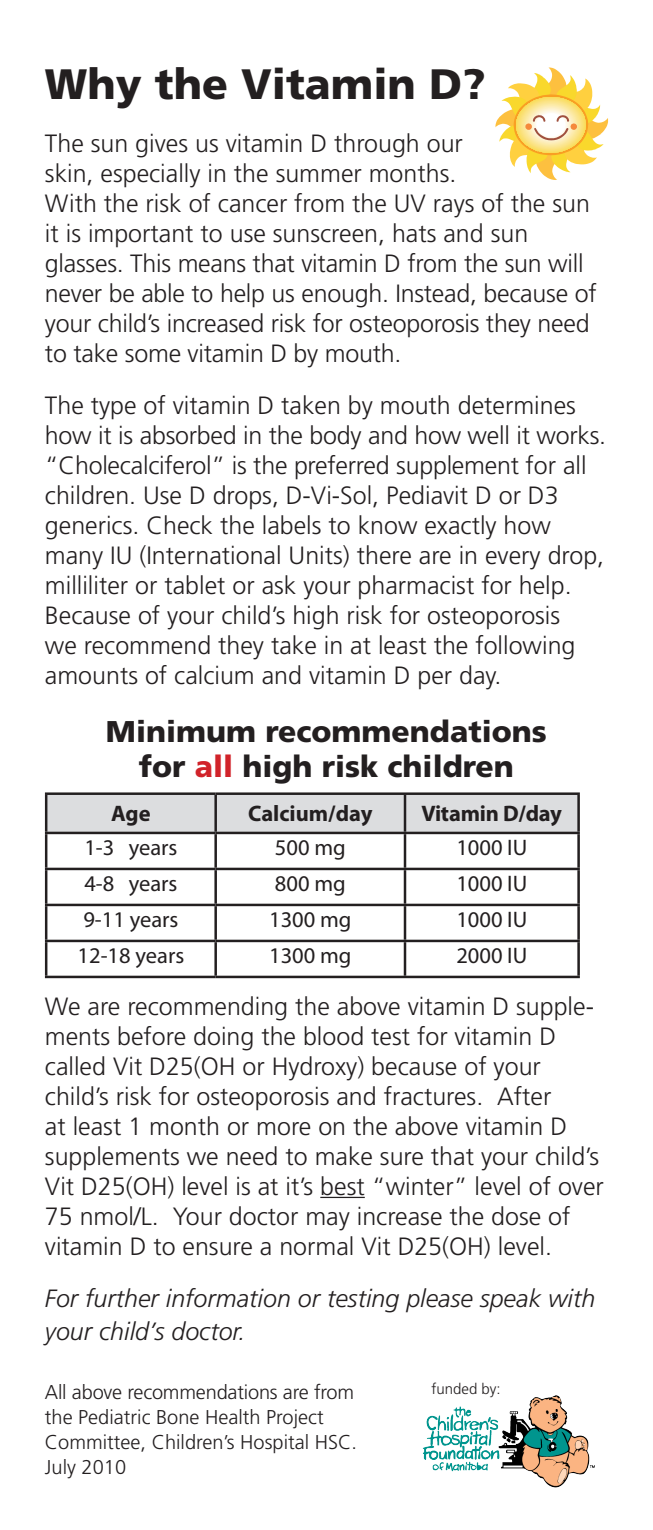
<style>
.page{position:relative;width:653px;height:1530px;background:#fff}
.page>*{position:absolute;margin:0;border:0;box-sizing:border-box;transform-origin:0 0}
.t1{font:900 42.5px "Frutiger LT Std";color:#231f20}
.t2{font:900 30px "Frutiger LT Std";color:#231f20}
.t3{font:300 25px/30px "Frutiger LT Std";color:#231f20}
.t4{font:italic 300 25px/33px "Frutiger LT Std";color:#231f20}
.t5{font:22.5px "Myriad Pro";color:#231f20}
.t6{font:700 22.5px "Myriad Pro";letter-spacing:-.01em;color:#231f20}
.t7{font:300 20px/25px "Frutiger LT Std";color:#231f20}
.t8{font:300 15px "Frutiger LT Std";color:#231f20}
.s1{color:#d1232a}
</style>
<div class="page">
<hr style="left:320px;top:1197px;width:45px;height:1px;background:#231f20">
<div style="left:47px;top:795px;width:530px;height:37px;background:#dcdddf"></div>
<hr style="left:45px;top:792px;width:171px;height:3px;background:#231f20">
<hr style="left:45px;top:795px;width:2px;height:37px;background:#231f20">
<hr style="left:216px;top:792px;width:189px;height:3px;background:#231f20">
<hr style="left:214px;top:795px;width:3px;height:37px;background:#231f20">
<hr style="left:405px;top:792px;width:174px;height:3px;background:#231f20">
<hr style="left:403px;top:795px;width:3px;height:37px;background:#231f20">
<hr style="left:577px;top:795px;width:2px;height:37px;background:#231f20">
<hr style="left:45px;top:832px;width:171px;height:2px;background:#231f20">
<hr style="left:45px;top:834px;width:2px;height:34px;background:#231f20">
<hr style="left:216px;top:832px;width:189px;height:2px;background:#231f20">
<hr style="left:214px;top:834px;width:3px;height:34px;background:#231f20">
<hr style="left:405px;top:832px;width:174px;height:2px;background:#231f20">
<hr style="left:403px;top:834px;width:3px;height:34px;background:#231f20">
<hr style="left:577px;top:834px;width:2px;height:34px;background:#231f20">
<hr style="left:45px;top:868px;width:171px;height:2px;background:#231f20">
<hr style="left:45px;top:870px;width:2px;height:34px;background:#231f20">
<hr style="left:216px;top:868px;width:189px;height:2px;background:#231f20">
<hr style="left:214px;top:870px;width:3px;height:34px;background:#231f20">
<hr style="left:405px;top:868px;width:174px;height:2px;background:#231f20">
<hr style="left:403px;top:870px;width:3px;height:34px;background:#231f20">
<hr style="left:577px;top:870px;width:2px;height:34px;background:#231f20">
<hr style="left:45px;top:904px;width:171px;height:2px;background:#231f20">
<hr style="left:45px;top:906px;width:2px;height:34px;background:#231f20">
<hr style="left:216px;top:904px;width:189px;height:2px;background:#231f20">
<hr style="left:214px;top:906px;width:3px;height:34px;background:#231f20">
<hr style="left:405px;top:904px;width:174px;height:2px;background:#231f20">
<hr style="left:403px;top:906px;width:3px;height:34px;background:#231f20">
<hr style="left:577px;top:906px;width:2px;height:34px;background:#231f20">
<hr style="left:45px;top:940px;width:171px;height:2px;background:#231f20">
<hr style="left:45px;top:942px;width:2px;height:34px;background:#231f20">
<hr style="left:216px;top:940px;width:189px;height:2px;background:#231f20">
<hr style="left:214px;top:942px;width:3px;height:34px;background:#231f20">
<hr style="left:405px;top:940px;width:174px;height:2px;background:#231f20">
<hr style="left:403px;top:942px;width:3px;height:34px;background:#231f20">
<hr style="left:577px;top:942px;width:2px;height:34px;background:#231f20">
<hr style="left:45px;top:976px;width:171px;height:2px;background:#231f20">
<hr style="left:216px;top:976px;width:189px;height:2px;background:#231f20">
<hr style="left:405px;top:976px;width:174px;height:2px;background:#231f20">
<svg style="left:495px;top:68px;width:113px;height:112px"></svg>
<img style="left:422px;top:1395px;width:173px;height:93px">
<p class="t1" style="left:45px;top:59px;width:442px">Why the Vitamin D?</p>
<p class="t3" style="left:45px;top:129px;width:553px">The sun gives us vitamin D through our<br>skin, especially in the summer months.<br>With the risk of cancer from the UV rays of the sun it is important to use sunscreen, hats and sun glasses. This means that vitamin D from the sun will never be able to help us enough. Instead, because of your child’s increased risk for osteoporosis they need to take some vitamin D by mouth.</p>
<p class="t3" style="left:45px;top:391px;width:562px">The type of vitamin D taken by mouth determines how it is absorbed in the body and how well it works. “Cholecalciferol” is the preferred supplement for all children. Use D drops, D-Vi-Sol, Pediavit D or D3 generics. Check the labels to know exactly how many IU (International Units) there are in every drop, milliliter or tablet or ask your pharmacist for help.<br>Because of your child’s high risk for osteoporosis<br>we recommend they take in at least the following amounts of calcium and vitamin D per day.</p>
<p class="t2" style="left:106px;top:713px;width:442px">Minimum recommendations</p>
<p class="t2" style="left:139px;top:748px;width:376px">for <span class="s1">all</span> high risk children</p>
<p class="t6" style="left:111px;top:798px;width:41px">Age</p>
<p class="t6" style="left:248px;top:798px;width:126px">Calcium/day</p>
<p class="t6" style="left:421px;top:798px;width:142px">Vitamin D/day</p>
<p class="t5" style="left:84px;top:834px;width:95px">1-3 years</p>
<p class="t5" style="left:275px;top:834px;width:72px">500 mg</p>
<p class="t5" style="left:456px;top:834px;width:72px">1000 IU</p>
<p class="t5" style="left:84px;top:870px;width:95px">4-8 years</p>
<p class="t5" style="left:275px;top:870px;width:72px">800 mg</p>
<p class="t5" style="left:456px;top:870px;width:72px">1000 IU</p>
<p class="t5" style="left:83px;top:906px;width:97px">9-11 years</p>
<p class="t5" style="left:269px;top:906px;width:84px">1300 mg</p>
<p class="t5" style="left:456px;top:906px;width:72px">1000 IU</p>
<p class="t5" style="left:78px;top:942px;width:108px">12-18 years</p>
<p class="t5" style="left:269px;top:942px;width:84px">1300 mg</p>
<p class="t5" style="left:456px;top:942px;width:72px">2000 IU</p>
<p class="t3" style="left:45px;top:992px;width:560px">We are recommending the above vitamin D supple&shy;ments before doing the blood test for vitamin D called Vit D25(OH or Hydroxy) because of your child’s risk for osteoporosis and fractures. After<br>at least 1 month or more on the above vitamin D supplements we need to make sure that your child’s Vit D25(OH) level is at it’s best “winter” level of over 75 nmol/L. Your doctor may increase the dose of vitamin D to ensure a normal Vit D25(OH) level.</p>
<p class="t4" style="left:45px;top:1283px;width:552px">For further information or testing please speak with your child’s doctor.</p>
<p class="t7" style="left:45px;top:1380px;width:313px">All above recommendations are from the Pediatric Bone Health Project<br>Committee, Children’s Hospital HSC.<br>July 2010</p>
<p class="t8" style="left:431px;top:1380px;width:71px">funded by:</p>
</div>
